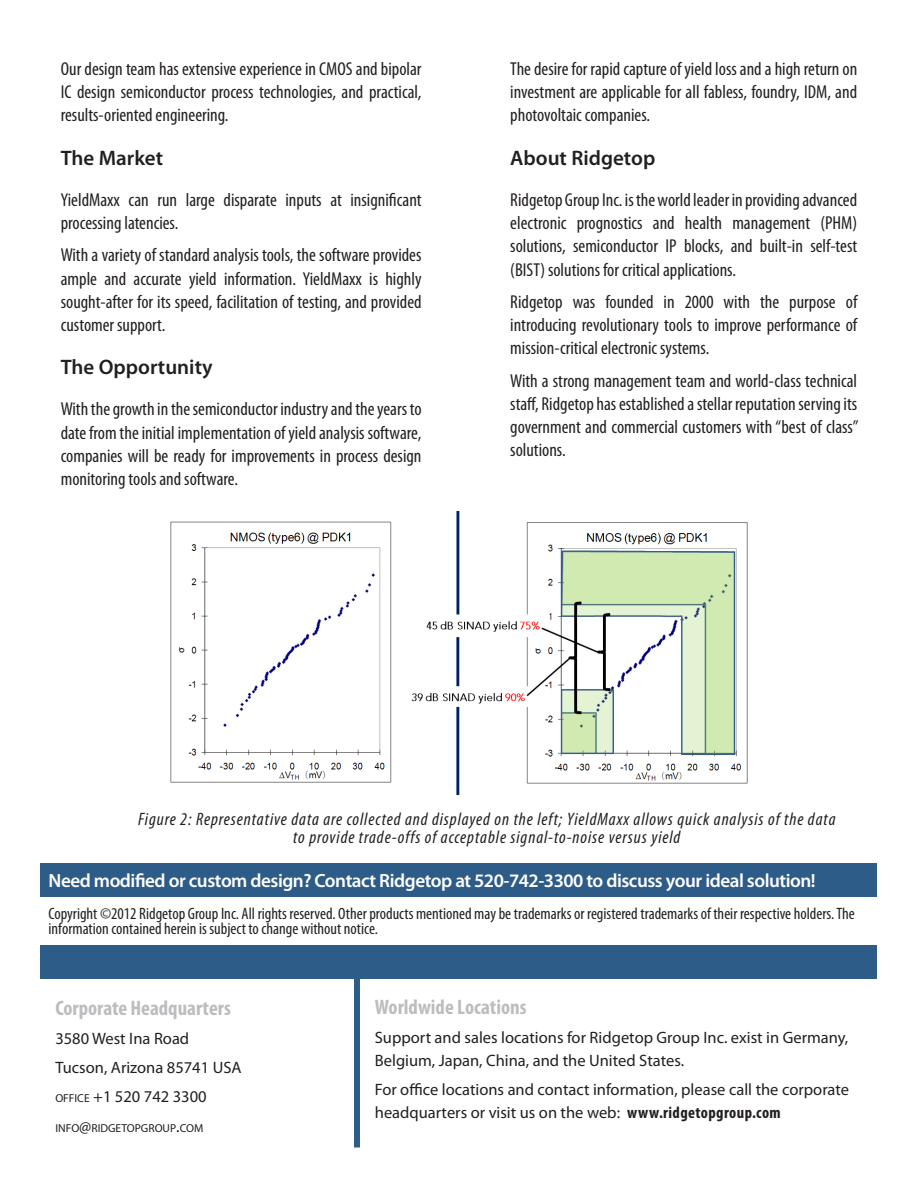
<style>
.page{position:relative;width:918px;height:1188px;background:#fff}
.page>*{position:absolute;margin:0;border:0;box-sizing:border-box;transform-origin:0 0}
.t1{font:700 condensed 21px "Myriad Pro";color:#bcbdc0}
.Heading__Datasheet{font:600 21px "Myriad Pro";color:#231f20}
.t2{font:600 19.2px "Myriad Pro";letter-spacing:-.025em;color:#fff}
.Body__B{font:condensed 18.75px/23.2px "Myriad Pro";color:#231f20;text-align:justify}
.t3{font:italic condensed 18px/18px "Myriad Pro";letter-spacing:.05em;color:#231f20;text-align:center}
.t4{font:16.5px/29.2px "Myriad Pro";color:#231f20}
.t5{font:condensed 16.5px/15px "Myriad Pro";color:#231f20}
.t6{font:11.55px "Myriad Pro";color:#231f20}
.s1{font-size:11.55px}
.s2{font-size:16.5px}
.s3{font-weight:700;font-stretch:condensed}
</style>
<div class="page">
<div style="left:40px;top:945px;width:838px;height:34px;background:#2e5c88"></div>
<div style="left:354px;top:958px;width:6px;height:189px;background:#2e5c88"></div>
<div style="left:40px;top:863px;width:838px;height:34px;background:#2e5c88"></div>
<img style="left:170px;top:512px;width:578px;height:282px">
<p class="Body__B" style="left:61px;top:57px;width:362px">Our design team has extensive experience in CMOS and bipolar IC design semiconductor process technologies, and practical, results-oriented engineering.</p>
<p class="Heading__Datasheet" style="left:61px;top:144px;width:104px">The Market</p>
<p class="Body__B" style="left:61px;top:188px;width:362px">YieldMaxx can run large disparate inputs at insignificant processing latencies.</p>
<p class="Body__B" style="left:61px;top:243px;width:362px">With a variety of standard analysis tools, the software provides ample and accurate yield information. YieldMaxx is highly sought-after for its speed, facilitation of testing, and provided customer support.</p>
<p class="Heading__Datasheet" style="left:61px;top:354px;width:153px">The Opportunity</p>
<p class="Body__B" style="left:61px;top:397px;width:362px">With the growth in the semiconductor industry and the years to date from the initial implementation of yield analysis software, companies will be ready for improvements in process design monitoring tools and software.</p>
<p class="Body__B" style="left:510px;top:57px;width:349px">The desire for rapid capture of yield loss and a high return on investment are applicable for all fabless, foundry, IDM, and photovoltaic companies.</p>
<p class="Heading__Datasheet" style="left:510px;top:144px;width:147px">About Ridgetop</p>
<p class="Body__B" style="left:510px;top:188px;width:348px">Ridgetop Group Inc. is the world leader in providing advanced electronic prognostics and health management (PHM) solutions, semiconductor IP blocks, and built-in self-test (BIST) solutions for critical applications.</p>
<p class="Body__B" style="left:510px;top:290px;width:348px">Ridgetop was founded in 2000 with the purpose of introducing revolutionary tools to improve performance of mission-critical electronic systems.</p>
<p class="Body__B" style="left:510px;top:368px;width:350px">With a strong management team and world-class technical staff, Ridgetop has established a stellar reputation serving its government and commercial customers with “best of class” solutions.</p>
<p class="t3" style="left:138px;top:810px;width:699px">Figure 2: Representative data are collected and displayed on the left; YieldMaxx allows quick analysis of the data to provide trade-offs of acceptable signal-to-noise versus yield</p>
<p class="t2" style="left:49px;top:869px;width:769px">Need modified or custom design? Contact Ridgetop at 520-742-3300 to discuss your ideal solution!</p>
<p class="t5" style="left:49px;top:906px;width:808px">Copyright ©2012 Ridgetop Group Inc. All rights reserved. Other products mentioned may be trademarks or registered trademarks of their respective holders. The information contained herein is subject to change without notice.</p>
<p class="t1" style="left:55px;top:994px;width:177px">Corporate Headquarters</p>
<p class="t4" style="left:55px;top:1023px;width:188px">3580 West Ina Road<br>Tucson, Arizona 85741 USA<br><span class="s1">OFFICE</span> +1 520 742 3300</p>
<p class="t6" style="left:55px;top:1121px;width:150px">INFO<span class="s2">@</span>RIDGETOPGROUP<span class="s2">.</span>COM</p>
<p class="t1" style="left:375px;top:994px;width:153px">Worldwide Locations</p>
<p class="t4" style="left:375px;top:1026px;width:475px;line-height:22.5px">Support and sales locations for Ridgetop Group Inc. exist in Germany,<br>Belgium, Japan, China, and the United States.</p>
<p class="t4" style="left:375px;top:1078px;width:476px;line-height:22.5px">For office locations and contact information, please call the corporate headquarters or visit us on the web: <span class="s3">www.ridgetopgroup.com</span></p>
</div>
